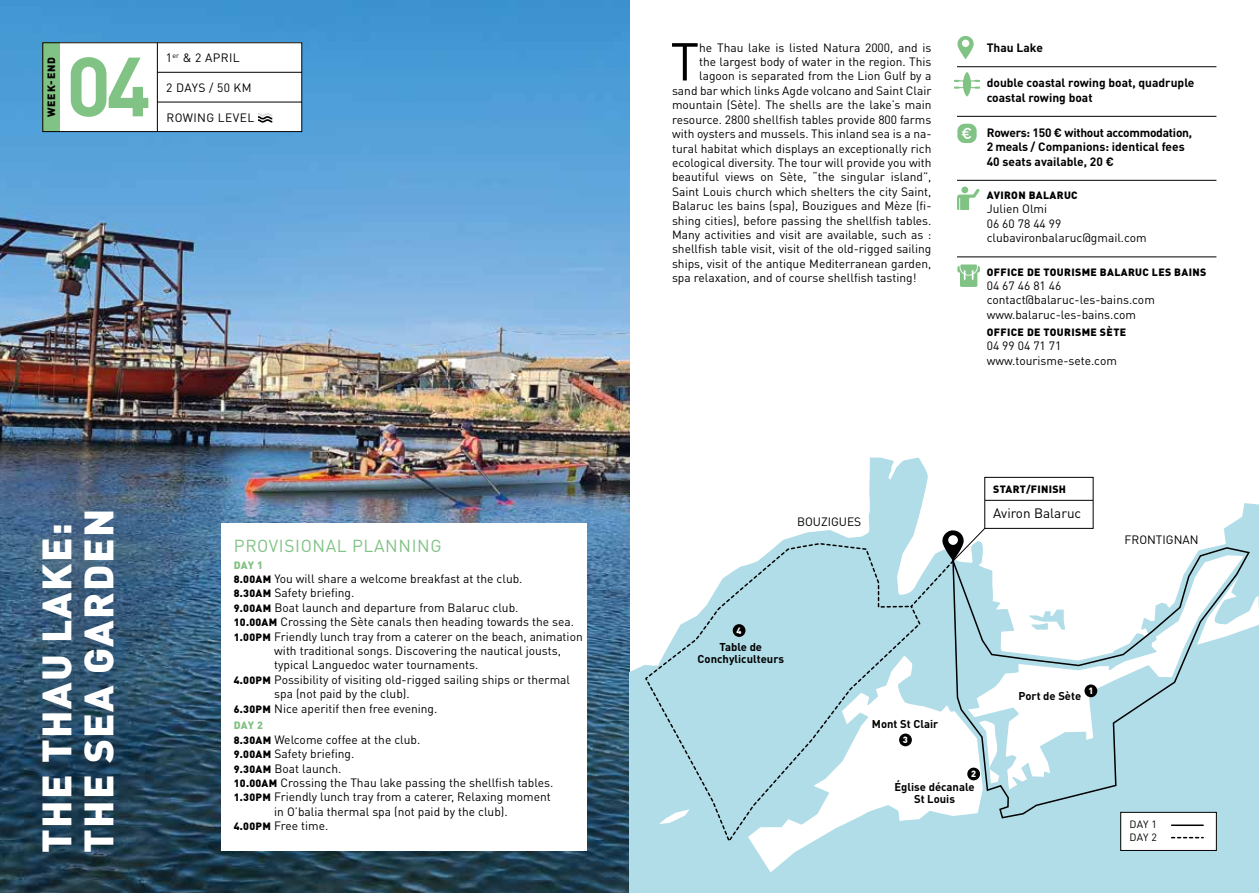
<style>
.page{position:relative;width:1259px;height:893px;background:#fff}
.page>*{position:absolute;margin:0;border:0;box-sizing:border-box;transform-origin:0 0}
.t1{font:700 82.5px "DINOT";color:#81c285}
.t2{font:52.5px "DINOT";color:#000}
.t3{font:900 40.5px/42px "DINOT";letter-spacing:.035em;color:#fff}
.t4{font:17.25px "DINOT";letter-spacing:.035em;color:#81c285}
.t5{font:13.5px "DINOT";color:#000}
.t6{font:12px/14.4px "DINOT";color:#000}
.t7{font:700 12px/14.4px "DINOT";color:#000}
.t8{font:12px "DINOT";letter-spacing:.035em;color:#000}
.t9{font:700 11.25px/12px "DINOT";color:#000;text-align:center}
.t10{font:900 10.5px "DINOT";letter-spacing:.035em;color:#000}
.t11{font:900 10.5px "DINOT";letter-spacing:.01em;color:#81c285}
.t12{font:10.5px/12.6px "DINOT";letter-spacing:.005em;color:#000}
.t13{font:900 9px "DINOT";color:#fff}
.s1{font-weight:900;font-size:10.5px}
</style>
<div class="page">
<img style="left:0;top:0;width:629px;height:893px">
<div style="left:43px;top:43px;width:259px;height:89px;background:#fff"></div>
<hr style="left:957px;top:66px;width:259px;height:1px;background:#000">
<hr style="left:957px;top:116px;width:259px;height:1px;background:#000">
<hr style="left:957px;top:180px;width:259px;height:1px;background:#000">
<hr style="left:957px;top:257px;width:259px;height:1px;background:#000">
<div style="left:43px;top:43px;width:17px;height:89px;background:#81c285"></div>
<hr style="left:157px;top:43px;width:1px;height:89px;background:#000">
<hr style="left:157px;top:72px;width:145px;height:1px;background:#000">
<hr style="left:157px;top:102px;width:145px;height:1px;background:#000">
<svg style="left:258px;top:113px;width:14px;height:10px"></svg>
<svg style="left:954px;top:72px;width:26px;height:24px"></svg>
<svg style="left:957px;top:36px;width:16px;height:23px"></svg>
<svg style="left:957px;top:264px;width:23px;height:23px"></svg>
<svg style="left:957px;top:124px;width:19px;height:19px"></svg>
<div style="left:43px;top:43px;width:259px;height:89px;border:1px solid #000"></div>
<svg style="left:957px;top:187px;width:22px;height:23px"></svg>
<div style="left:221px;top:523px;width:366px;height:327px;background:#fff"></div>
<svg style="left:629px;top:457px;width:630px;height:436px;fill:#b1dde8"></svg>
<svg style="left:999px;top:542px;width:252px;height:4px"></svg>
<svg style="left:644px;top:541px;width:311px;height:303px"></svg>
<svg style="left:951px;top:546px;width:300px;height:273px"></svg>
<svg style="left:659px;top:809px;width:30px;height:15px"></svg>
<div style="left:733px;top:624px;width:12px;height:13px;background:#000;border-radius:50%"></div>
<div style="left:899px;top:733px;width:13px;height:13px;background:#000;border-radius:50%"></div>
<div style="left:967px;top:768px;width:13px;height:12px;background:#000;border-radius:50%"></div>
<div style="left:1084px;top:684px;width:13px;height:13px;background:#000;border-radius:50%"></div>
<div style="left:984px;top:477px;width:109px;height:51px;background:#fff"></div>
<div style="left:984px;top:477px;width:109px;height:52px;border:1px solid #000"></div>
<hr style="left:984px;top:500px;width:109px;height:1px;background:#000">
<svg style="left:941px;top:528px;width:44px;height:34px"></svg>
<div style="left:1120px;top:812px;width:96px;height:38px;background:#fff"></div>
<div style="left:1120px;top:812px;width:96px;height:39px;border:1px solid #000"></div>
<svg style="left:1171px;top:837px;width:32px;height:1px"></svg>
<hr style="left:1171px;top:824px;width:32px;height:2px;background:#000">
<p class="t10" style="left:44px;top:117px;width:62px;rotate:-90deg">WEEK-END</p>
<h1 class="t1" style="left:66px;top:30px;width:86px">04</h1>
<p class="t6" style="left:166px;top:50px;width:75px">1<sup>er</sup> &amp; 2 APRIL</p>
<p class="t6" style="left:166px;top:80px;width:87px">2 DAYS / 50 KM</p>
<p class="t8" style="left:166px;top:109px;width:89px">ROWING LEVEL</p>
<h3 class="t3" style="left:34px;top:853px;width:346px;rotate:-90deg">THE THAU LAKE:<br>THE SEA GARDEN</h3>
<h3 class="t4" style="left:234px;top:534px;width:209px">PROVISIONAL PLANNING</h3>
<p class="t11" style="left:234px;top:558px;width:31px">DAY 1</p>
<p class="t6" style="left:234px;top:571px;width:290px"><span class="s1">8.00AM</span> You will share a welcome breakfast at the club.</p>
<p class="t6" style="left:234px;top:585px;width:122px"><span class="s1">8.30AM</span> Safety briefing.</p>
<p class="t6" style="left:234px;top:600px;width:286px"><span class="s1">9.00AM</span> Boat launch and departure from Balaruc club.</p>
<p class="t6" style="left:234px;top:614px;width:342px"><span class="s1">10.00AM</span> Crossing the Sète canals then heading towards the sea.</p>
<p class="t6" style="left:234px;top:629px;width:350px"><span class="s1">1.00PM</span> Friendly lunch tray from a caterer on the beach, animation</p>
<p class="t6" style="left:274px;top:643px;width:288px">with traditional songs. Discovering the nautical jousts,</p>
<p class="t6" style="left:274px;top:657px;width:206px">typical Languedoc water tournaments.</p>
<p class="t6" style="left:234px;top:672px;width:338px"><span class="s1">4.00PM</span> Possibility of visiting old-rigged sailing ships or thermal</p>
<p class="t6" style="left:274px;top:686px;width:137px">spa (not paid by the club).</p>
<p class="t6" style="left:234px;top:701px;width:205px"><span class="s1">6.30PM</span> Nice aperitif then free evening.</p>
<p class="t11" style="left:234px;top:718px;width:31px">DAY 2</p>
<p class="t6" style="left:234px;top:732px;width:188px"><span class="s1">8.30AM</span> Welcome coffee at the club.</p>
<p class="t6" style="left:234px;top:746px;width:122px"><span class="s1">9.00AM</span> Safety briefing.</p>
<p class="t6" style="left:234px;top:761px;width:109px"><span class="s1">9.30AM</span> Boat launch.</p>
<p class="t6" style="left:234px;top:775px;width:321px"><span class="s1">10.00AM</span> Crossing the Thau lake passing the shellfish tables.</p>
<p class="t6" style="left:234px;top:789px;width:319px"><span class="s1">1.30PM</span> Friendly lunch tray from a caterer, Relaxing moment</p>
<p class="t6" style="left:274px;top:804px;width:235px">in O’balia thermal spa (not paid by the club).</p>
<p class="t6" style="left:234px;top:818px;width:96px"><span class="s1">4.00PM</span> Free time.</p>
<h2 class="t2" style="left:670px;top:26px;width:30px">T</h2>
<p class="t6" style="left:699px;top:40px;width:234px">he Thau lake is listed Natura 2000, and is</p>
<p class="t6" style="left:699px;top:54px;width:234px">the largest body of water in the region. This</p>
<p class="t6" style="left:699px;top:68px;width:234px">lagoon is separated from the Lion Gulf by a</p>
<p class="t6" style="left:672px;top:83px;width:261px">sand bar which links Agde volcano and Saint Clair</p>
<p class="t6" style="left:672px;top:97px;width:261px">mountain (Sète). The shells are the lake’s main</p>
<p class="t6" style="left:672px;top:112px;width:261px">resource. 2800 shellfish tables provide 800 farms</p>
<p class="t6" style="left:672px;top:126px;width:261px">with oysters and mussels. This inland sea is a na-</p>
<p class="t6" style="left:672px;top:140px;width:261px">tural habitat which displays an exceptionally rich</p>
<p class="t6" style="left:672px;top:155px;width:261px">ecological diversity. The tour will provide you with</p>
<p class="t6" style="left:672px;top:169px;width:261px">beautiful views on Sète, “the singular island”,</p>
<p class="t6" style="left:672px;top:184px;width:261px">Saint Louis church which shelters the city Saint,</p>
<p class="t6" style="left:672px;top:198px;width:261px">Balaruc les bains (spa), Bouzigues and Mèze (fi-</p>
<p class="t6" style="left:672px;top:212px;width:261px">shing cities), before passing the shellfish tables.</p>
<p class="t6" style="left:672px;top:227px;width:261px">Many activities and visit are available, such as :</p>
<p class="t6" style="left:672px;top:241px;width:261px">shellfish table visit, visit of the old-rigged sailing</p>
<p class="t6" style="left:672px;top:256px;width:261px">ships, visit of the antique Mediterranean garden,</p>
<p class="t6" style="left:672px;top:270px;width:246px">spa relaxation, and of course shellfish tasting!</p>
<p class="t7" style="left:986px;top:40px;width:58px">Thau Lake</p>
<p class="t7" style="left:986px;top:75px;width:209px">double coastal rowing boat, quadruple coastal rowing boat</p>
<p class="t7" style="left:986px;top:125px;width:207px">Rowers: 150 € without accommodation,<br>2 meals / Companions: identical fees<br>40 seats available, 20 €</p>
<p class="t10" style="left:987px;top:188px;width:92px">AVIRON BALARUC</p>
<p class="t6" style="left:986px;top:201px;width:161px">Julien Olmi<br>06 60 78 44 99 clubavironbalaruc@gmail.com</p>
<p class="t10" style="left:987px;top:265px;width:221px">OFFICE DE TOURISME BALARUC LES BAINS</p>
<p class="t6" style="left:986px;top:278px;width:170px">04 67 46 81 46 contact@balaruc-les-bains.com www.balaruc-les-bains.com</p>
<p class="t10" style="left:987px;top:325px;width:141px">OFFICE DE TOURISME SÈTE</p>
<p class="t6" style="left:986px;top:338px;width:132px">04 99 04 71 71 www.tourisme-sete.com</p>
<p class="t6" style="left:797px;top:514px;width:66px">BOUZIGUES</p>
<p class="t10" style="left:993px;top:482px;width:74px">START/FINISH</p>
<p class="t5" style="left:993px;top:504px;width:89px">Aviron Balaruc</p>
<p class="t13" style="left:736px;top:624px;width:7px">4</p>
<p class="t9" style="left:697px;top:640px;width:88px">Table de<br>Conchyliculteurs</p>
<p class="t9" style="left:872px;top:718px;width:68px">Mont St Clair</p>
<p class="t13" style="left:903px;top:734px;width:7px">3</p>
<p class="t13" style="left:971px;top:768px;width:7px">2</p>
<p class="t9" style="left:894px;top:780px;width:82px">Église décanale<br>St Louis</p>
<p class="t9" style="left:1018px;top:690px;width:64px">Port de Sète</p>
<p class="t13" style="left:1088px;top:685px;width:7px">1</p>
<p class="t6" style="left:1124px;top:532px;width:76px">FRONTIGNAN</p>
<p class="t12" style="left:1129px;top:818px;width:29px">DAY 1<br>DAY 2</p>
</div>
